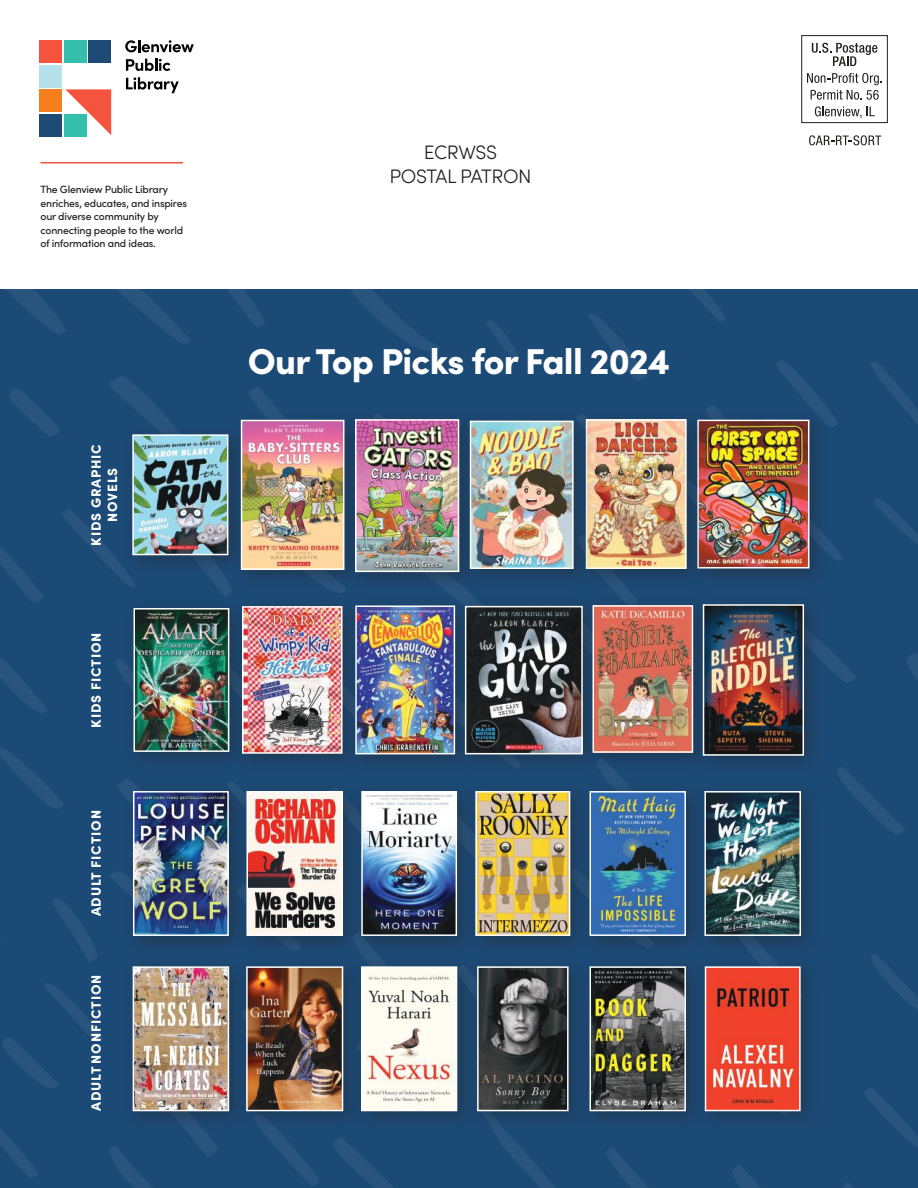
<style>
.page{position:relative;width:918px;height:1188px;background:#fff}
.page>*{position:absolute;margin:0;border:0;box-sizing:border-box;transform-origin:0 0}
.t1{font:900 36px "Sofia Pro";letter-spacing:-.02em;color:#fff}
.t2{font:300 19.5px/23.4px "Sofia Pro";letter-spacing:-.02em;color:#241f1f;text-align:center}
.t3{font:900 13.5px/16.2px "Sofia Pro";letter-spacing:.06em;color:#fff;text-align:center}
.t4{font:500 10.5px/13.5px "Sofia Pro";letter-spacing:-.02em;color:#241f1f}
</style>
<div class="page">
<div style="left:40px;top:40px;width:22px;height:23px;background:#f4543e"></div>
<div style="left:40px;top:65px;width:22px;height:22px;background:#b5e2ea"></div>
<div style="left:40px;top:89px;width:22px;height:23px;background:#f67e1d"></div>
<div style="left:40px;top:114px;width:22px;height:22px;background:#1e4a76"></div>
<div style="left:64px;top:40px;width:23px;height:23px;background:#33bfab"></div>
<div style="left:64px;top:114px;width:23px;height:22px;background:#33bfab"></div>
<div style="left:89px;top:40px;width:22px;height:23px;background:#1e4a76"></div>
<svg style="left:65px;top:89px;width:46px;height:46px"></svg>
<svg style="left:125px;top:40px;width:69px;height:12px"></svg>
<svg style="left:126px;top:59px;width:44px;height:12px"></svg>
<svg style="left:126px;top:77px;width:53px;height:16px"></svg>
<div style="left:0;top:289px;width:918px;height:899px;background:#1c4a76"></div>
<svg style="left:733px;top:1165px;width:27px;height:23px"></svg>
<svg style="left:843px;top:1183px;width:10px;height:5px"></svg>
<svg style="left:606px;top:1148px;width:42px;height:40px"></svg>
<svg style="left:334px;top:1138px;width:60px;height:50px"></svg>
<svg style="left:494px;top:1131px;width:62px;height:57px"></svg>
<svg style="left:263px;top:1131px;width:56px;height:55px"></svg>
<svg style="left:864px;top:1088px;width:54px;height:59px"></svg>
<svg style="left:0;top:983px;width:218px;height:205px"></svg>
<svg style="left:871px;top:955px;width:47px;height:54px"></svg>
<svg style="left:53px;top:899px;width:44px;height:63px"></svg>
<svg style="left:111px;top:871px;width:11px;height:16px"></svg>
<svg style="left:603px;top:773px;width:20px;height:8px"></svg>
<svg style="left:117px;top:780px;width:12px;height:12px"></svg>
<svg style="left:838px;top:767px;width:67px;height:67px"></svg>
<svg style="left:0;top:749px;width:64px;height:60px"></svg>
<svg style="left:116px;top:660px;width:7px;height:16px"></svg>
<svg style="left:0;top:658px;width:47px;height:55px"></svg>
<svg style="left:907px;top:653px;width:11px;height:27px"></svg>
<svg style="left:824px;top:645px;width:32px;height:38px"></svg>
<svg style="left:448px;top:592px;width:23px;height:3px"></svg>
<svg style="left:613px;top:589px;width:19px;height:6px"></svg>
<svg style="left:0;top:547px;width:43px;height:56px"></svg>
<svg style="left:208px;top:575px;width:24px;height:21px"></svg>
<svg style="left:62px;top:510px;width:73px;height:78px"></svg>
<svg style="left:829px;top:541px;width:12px;height:19px"></svg>
<svg style="left:875px;top:499px;width:43px;height:45px"></svg>
<svg style="left:708px;top:405px;width:9px;height:4px"></svg>
<svg style="left:249px;top:387px;width:28px;height:22px"></svg>
<svg style="left:110px;top:376px;width:62px;height:48px"></svg>
<svg style="left:9px;top:388px;width:51px;height:48px"></svg>
<svg style="left:871px;top:362px;width:47px;height:62px"></svg>
<svg style="left:776px;top:361px;width:62px;height:66px"></svg>
<svg style="left:487px;top:321px;width:31px;height:39px"></svg>
<svg style="left:350px;top:289px;width:90px;height:62px"></svg>
<svg style="left:117px;top:289px;width:73px;height:55px"></svg>
<svg style="left:6px;top:289px;width:59px;height:45px"></svg>
<svg style="left:228px;top:289px;width:37px;height:38px"></svg>
<svg style="left:589px;top:289px;width:136px;height:91px"></svg>
<svg style="left:812px;top:43px;width:65px;height:23px"></svg>
<svg style="left:807px;top:73px;width:75px;height:27px"></svg>
<svg style="left:815px;top:106px;width:60px;height:12px"></svg>
<div style="left:801px;top:35px;width:87px;height:88px;border:1px solid #241f1f"></div>
<svg style="left:809px;top:135px;width:72px;height:10px"></svg>
<hr style="left:40px;top:162px;width:143px;height:2px;background:#f4553f">
<div style="left:122px;top:424px;width:126px;height:151px;background:#241f1f;opacity:.4"></div>
<img style="left:135px;top:437px;width:90px;height:115px">
<div style="left:132px;top:434px;width:96px;height:121px;border:2px solid #fff"></div>
<div style="left:687px;top:409px;width:142px;height:179px;background:#241f1f;opacity:.4"></div>
<img style="left:707px;top:423px;width:99px;height:143px">
<div style="left:697px;top:420px;width:112px;height:149px;border:2px solid #fff"></div>
<div style="left:575px;top:409px;width:132px;height:180px;background:#241f1f;opacity:.4"></div>
<img style="left:594px;top:422px;width:90px;height:144px">
<div style="left:586px;top:419px;width:101px;height:150px;border:2px solid #fff"></div>
<div style="left:230px;top:409px;width:134px;height:181px;background:#241f1f;opacity:.4"></div>
<img style="left:244px;top:423px;width:97px;height:144px">
<div style="left:241px;top:420px;width:103px;height:150px;border:2px solid #fff"></div>
<div style="left:345px;top:409px;width:134px;height:183px;background:#241f1f;opacity:.4"></div>
<img style="left:358px;top:422px;width:98px;height:147px">
<div style="left:355px;top:419px;width:104px;height:153px;border:2px solid #fff"></div>
<div style="left:459px;top:410px;width:135px;height:179px;background:#241f1f;opacity:.4"></div>
<img style="left:473px;top:424px;width:98px;height:142px">
<div style="left:470px;top:421px;width:104px;height:148px;border:2px solid #fff"></div>
<div style="left:123px;top:598px;width:126px;height:174px;background:#241f1f;opacity:.4"></div>
<img style="left:137px;top:611px;width:89px;height:138px">
<div style="left:134px;top:608px;width:95px;height:144px;border:2px solid #fff"></div>
<div style="left:232px;top:596px;width:131px;height:178px;background:#241f1f;opacity:.4"></div>
<img style="left:245px;top:609px;width:95px;height:142px">
<div style="left:242px;top:606px;width:101px;height:148px;border:2px solid #fff"></div>
<div style="left:345px;top:595px;width:130px;height:179px;background:#241f1f;opacity:.4"></div>
<img style="left:358px;top:608px;width:94px;height:143px">
<div style="left:355px;top:605px;width:100px;height:149px;border:2px solid #fff"></div>
<div style="left:454px;top:595px;width:149px;height:179px;background:#241f1f;opacity:.4"></div>
<img style="left:468px;top:609px;width:112px;height:142px">
<div style="left:465px;top:606px;width:118px;height:148px;border:2px solid #fff"></div>
<div style="left:582px;top:595px;width:131px;height:178px;background:#241f1f;opacity:.4"></div>
<img style="left:595px;top:608px;width:95px;height:142px">
<div style="left:592px;top:605px;width:101px;height:148px;border:2px solid #fff"></div>
<div style="left:692px;top:594px;width:132px;height:182px;background:#241f1f;opacity:.4"></div>
<img style="left:706px;top:607px;width:95px;height:146px">
<div style="left:703px;top:604px;width:101px;height:152px;border:2px solid #fff"></div>
<div style="left:122px;top:781px;width:127px;height:175px;background:#241f1f;opacity:.4"></div>
<img style="left:136px;top:794px;width:90px;height:139px">
<div style="left:133px;top:791px;width:96px;height:145px;border:2px solid #fff"></div>
<div style="left:236px;top:781px;width:127px;height:175px;background:#241f1f;opacity:.4"></div>
<img style="left:249px;top:794px;width:91px;height:139px">
<div style="left:246px;top:791px;width:97px;height:145px;border:2px solid #fff"></div>
<div style="left:351px;top:781px;width:126px;height:175px;background:#241f1f;opacity:.4"></div>
<img style="left:364px;top:794px;width:90px;height:139px">
<div style="left:361px;top:791px;width:96px;height:145px;border:2px solid #fff"></div>
<div style="left:465px;top:781px;width:125px;height:175px;background:#241f1f;opacity:.4"></div>
<img style="left:478px;top:794px;width:89px;height:139px">
<div style="left:475px;top:791px;width:95px;height:145px;border:2px solid #fff"></div>
<div style="left:579px;top:781px;width:127px;height:175px;background:#241f1f;opacity:.4"></div>
<img style="left:593px;top:794px;width:90px;height:139px">
<div style="left:590px;top:791px;width:96px;height:145px;border:2px solid #fff"></div>
<div style="left:694px;top:781px;width:127px;height:175px;background:#241f1f;opacity:.4"></div>
<img style="left:707px;top:794px;width:91px;height:139px">
<div style="left:704px;top:791px;width:97px;height:145px;border:2px solid #fff"></div>
<div style="left:122px;top:956px;width:127px;height:175px;background:#241f1f;opacity:.4"></div>
<img style="left:136px;top:969px;width:90px;height:139px">
<div style="left:133px;top:966px;width:96px;height:145px;border:2px solid #fff"></div>
<div style="left:236px;top:956px;width:127px;height:175px;background:#241f1f;opacity:.4"></div>
<img style="left:249px;top:969px;width:91px;height:139px">
<div style="left:246px;top:966px;width:97px;height:145px;border:2px solid #fff"></div>
<div style="left:351px;top:956px;width:126px;height:175px;background:#241f1f;opacity:.4"></div>
<img style="left:364px;top:969px;width:90px;height:139px">
<div style="left:361px;top:966px;width:96px;height:145px;border:2px solid #fff"></div>
<div style="left:467px;top:956px;width:122px;height:175px;background:#241f1f;opacity:.4"></div>
<img style="left:480px;top:969px;width:86px;height:139px">
<div style="left:477px;top:966px;width:92px;height:145px;border:2px solid #fff"></div>
<div style="left:579px;top:956px;width:127px;height:175px;background:#241f1f;opacity:.4"></div>
<img style="left:593px;top:969px;width:90px;height:139px">
<div style="left:590px;top:966px;width:96px;height:145px;border:2px solid #fff"></div>
<div style="left:694px;top:956px;width:127px;height:175px;background:#241f1f;opacity:.4"></div>
<img style="left:708px;top:969px;width:90px;height:139px">
<div style="left:705px;top:966px;width:96px;height:145px;border:2px solid #fff"></div>
<p class="t4" style="left:40px;top:182px;width:148px">The Glenview Public Library enriches, educates, and inspires our diverse community by connecting people to the world of information and ideas.</p>
<p class="t3" style="left:87px;top:546px;width:103px;rotate:-90deg">KIDS GRAPHIC<br>NOVELS</p>
<p class="t3" style="left:87px;top:728px;width:96px;rotate:-90deg">KIDS FICTION</p>
<p class="t3" style="left:87px;top:916px;width:108px;rotate:-90deg">ADULT FICTION</p>
<p class="t3" style="left:87px;top:1111px;width:138px;rotate:-90deg">ADULT NONFICTION</p>
<h2 class="t2" style="left:389px;top:140px;width:144px">ECRWSS<br>POSTAL PATRON</h2>
<h1 class="t1" style="left:248px;top:333px;width:424px">Our Top Picks for Fall 2024</h1>
</div>
